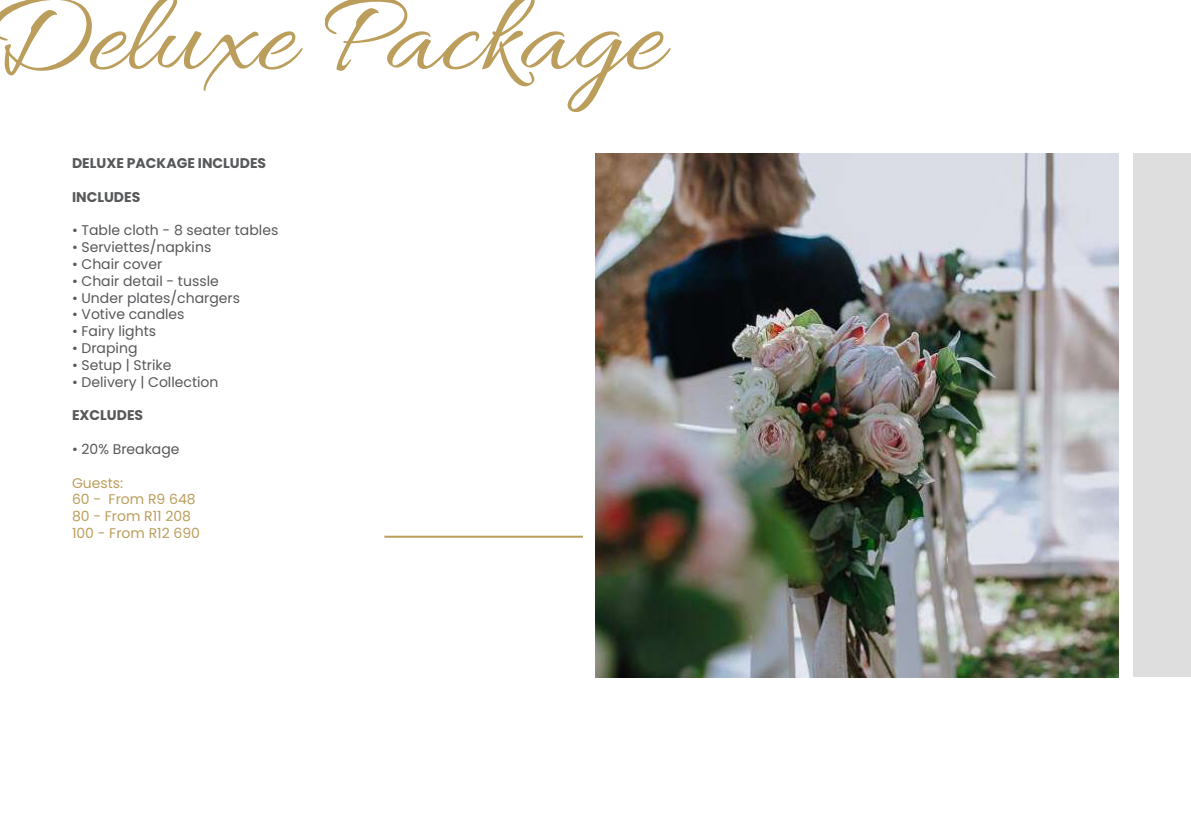
<style>
.page{position:relative;width:1191px;height:840px;background:#fff}
.page>*{position:absolute;margin:0;border:0;box-sizing:border-box;transform-origin:0 0}
.t1{font:120px "Allura";color:#bb9e5c}
.t2{font:14px "Poppins";color:#57585a}
.t3{font:14px/16.8px "Poppins";color:#bb9e5c}
.t4{font:700 14px "Poppins";color:#57585a}
</style>
<div class="page">
<img style="left:595px;top:153px;width:524px;height:523px">
<div style="left:1133px;top:153px;width:58px;height:523px;background:#dedede"></div>
<hr style="left:384px;top:535px;width:199px;height:2px;background:#bb9e5c">
<h1 class="t1" style="left:-17px;top:-30px;width:681px">Deluxe Package</h1>
<p class="t4" style="left:72px;top:155px;width:196px">DELUXE PACKAGE INCLUDES</p>
<p class="t4" style="left:72px;top:188px;width:70px">INCLUDES</p>
<p class="t2" style="left:72px;top:222px;width:208px">• Table cloth - 8 seater tables</p>
<p class="t2" style="left:72px;top:239px;width:141px">• Serviettes/napkins</p>
<p class="t2" style="left:72px;top:256px;width:92px">• Chair cover</p>
<p class="t2" style="left:72px;top:272px;width:148px">• Chair detail - tussle</p>
<p class="t2" style="left:72px;top:289px;width:169px">• Under plates/chargers</p>
<p class="t2" style="left:72px;top:306px;width:114px">• Votive candles</p>
<p class="t2" style="left:72px;top:323px;width:86px">• Fairy lights</p>
<p class="t2" style="left:72px;top:340px;width:67px">• Draping</p>
<p class="t2" style="left:72px;top:356px;width:101px">• Setup | Strike</p>
<p class="t2" style="left:72px;top:373px;width:148px">• Delivery | Collection</p>
<p class="t4" style="left:72px;top:407px;width:73px">EXCLUDES</p>
<p class="t2" style="left:72px;top:440px;width:109px">• 20% Breakage</p>
<p class="t3" style="left:72px;top:474px;width:129px">Guests:<br>60 - From R9 648<br>80 - From R11 208<br>100 - From R12 690</p>
</div>
